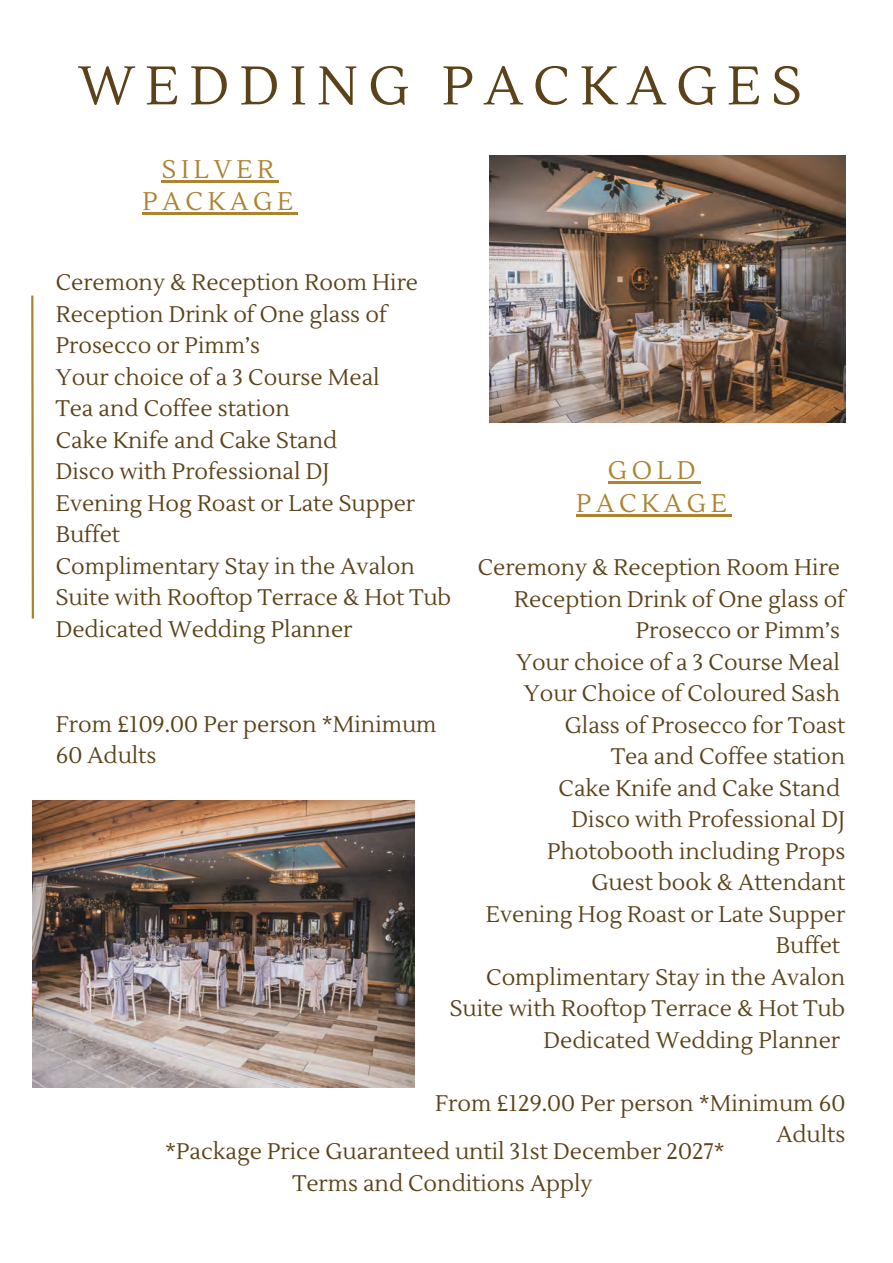
<style>
.page{position:relative;width:893px;height:1263px;background:#fff}
.page>*{position:absolute;margin:0;border:0;box-sizing:border-box;transform-origin:0 0}
.t1{font:54px "Lustria";letter-spacing:.185em;color:#5b4218}
.t2{font:25.5px/32.7px "Lustria";letter-spacing:.185em;color:#ad8330;text-align:center}
.t3{font:22.5px/31.5px "Lustria";color:#5b4218;text-align:right}
</style>
<div class="page">
<hr style="left:162px;top:180px;width:117px;height:2px;background:#ad8330">
<hr style="left:143px;top:213px;width:155px;height:2px;background:#ad8330">
<hr style="left:607px;top:481px;width:93px;height:3px;background:#ad8330">
<hr style="left:576px;top:514px;width:156px;height:2px;background:#ad8330">
<img style="left:489px;top:155px;width:356px;height:267px">
<img style="left:33px;top:800px;width:381px;height:287px">
<svg style="left:31px;top:295px;width:3px;height:324px"></svg>
<p class="t1" style="left:78px;top:53px;width:725px">WEDDING PACKAGES</p>
<p class="t2" style="left:143px;top:153px;width:152px">SILVER<br>PACKAGE</p>
<p class="t3" style="left:56px;top:267px;width:364px">Ceremony &amp; Reception Room Hire</p>
<p class="t3" style="left:56px;top:299px;width:332px;text-align:left">Reception Drink of One glass of<br>Prosecco or Pimm’s</p>
<p class="t3" style="left:56px;top:362px;width:325px">Your choice of a 3 Course Meal</p>
<p class="t3" style="left:56px;top:393px;width:236px">Tea and Coffee station</p>
<p class="t3" style="left:56px;top:425px;width:283px">Cake Knife and Cake Stand</p>
<p class="t3" style="left:56px;top:456px;width:275px">Disco with Professional DJ</p>
<p class="t3" style="left:56px;top:488px;width:361px;text-align:left">Evening Hog Roast or Late Supper<br>Buffet</p>
<p class="t3" style="left:56px;top:551px;width:397px;text-align:left">Complimentary Stay in the Avalon<br>Suite with Rooftop Terrace &amp; Hot Tub</p>
<p class="t3" style="left:56px;top:614px;width:298px">Dedicated Wedding Planner</p>
<h2 class="t2" style="left:576px;top:455px;width:152px">GOLD<br>PACKAGE</h2>
<h1 class="t3" style="left:478px;top:552px;width:364px">Ceremony &amp; Reception Room Hire</h1>
<h2 class="t3" style="left:514px;top:583px;width:332px">Reception Drink of One glass of<br>Prosecco or Pimm’s</h2>
<p class="t3" style="left:516px;top:646px;width:325px">Your choice of a 3 Course Meal</p>
<p class="t3" style="left:524px;top:678px;width:318px">Your Choice of Coloured Sash</p>
<p class="t3" style="left:565px;top:709px;width:282px">Glass of Prosecco for Toast</p>
<p class="t3" style="left:611px;top:741px;width:236px">Tea and Coffee station</p>
<p class="t3" style="left:558px;top:772px;width:283px">Cake Knife and Cake Stand</p>
<p class="t3" style="left:571px;top:804px;width:275px">Disco with Professional DJ</p>
<p class="t3" style="left:547px;top:835px;width:300px">Photobooth including Props</p>
<p class="t3" style="left:591px;top:867px;width:255px">Guest book &amp; Attendant</p>
<p class="t3" style="left:486px;top:898px;width:361px">Evening Hog Roast or Late Supper<br>Buffet</p>
<p class="t3" style="left:450px;top:961px;width:397px">Complimentary Stay in the Avalon<br>Suite with Rooftop Terrace &amp; Hot Tub</p>
<p class="t3" style="left:543px;top:1024px;width:298px">Dedicated Wedding Planner</p>
<p class="t3" style="left:435px;top:1087px;width:412px">From £129.00 Per person *Minimum 60<br>Adults</p>
<p class="t3" style="left:56px;top:708px;width:382px">From £109.00 Per person *Minimum</p>
<p class="t3" style="left:56px;top:740px;width:102px">60 Adults</p>
<p class="t3" style="left:165px;top:1135px;width:561px">*Package Price Guaranteed until 31st December 2027*</p>
<p class="t3" style="left:292px;top:1167px;width:302px">Terms and Conditions Apply</p>
</div>
